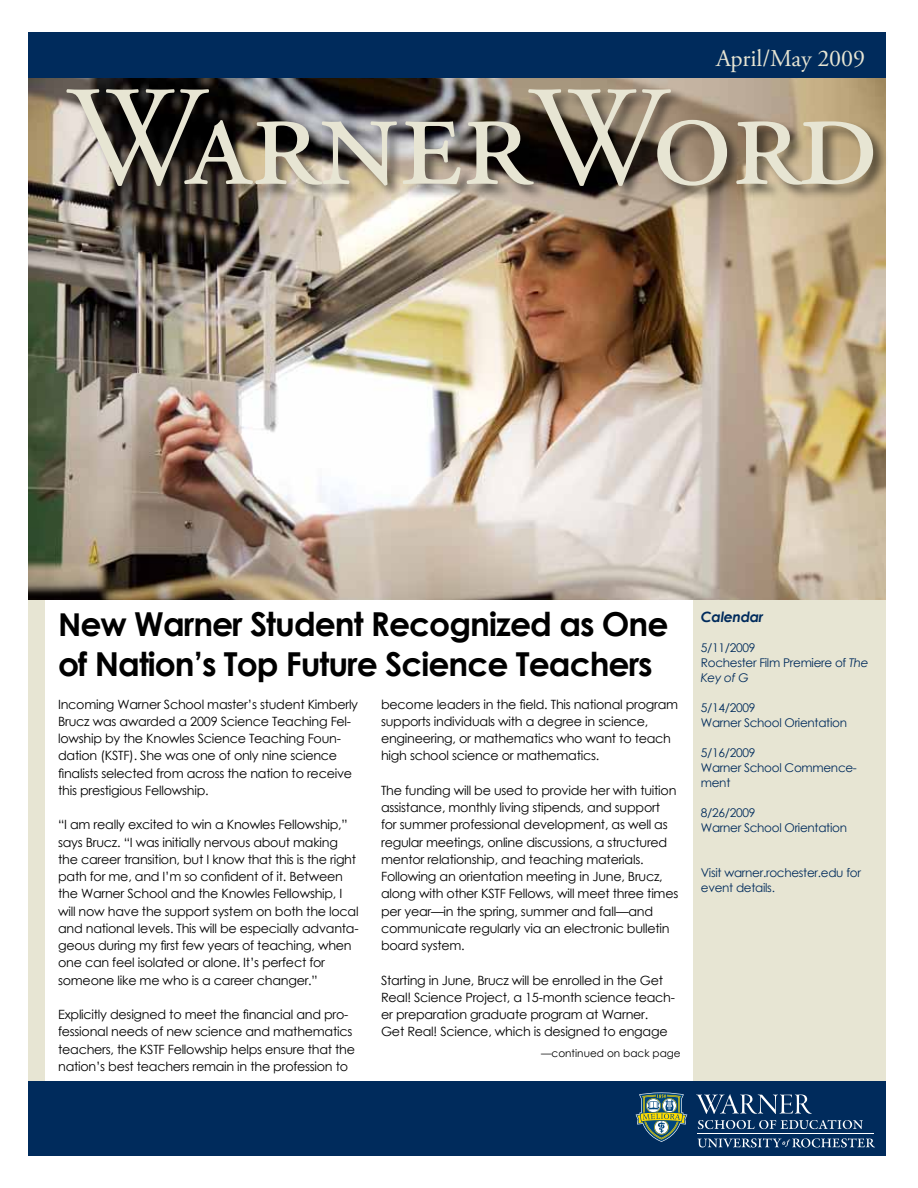
<style>
.page{position:relative;width:918px;height:1188px;background:#fff}
.page>*{position:absolute;margin:0;border:0;box-sizing:border-box;transform-origin:0 0}
.t1{font:142.5px "Adobe Garamond Pro";letter-spacing:-.01em;color:#e7e5d3}
.t2{font:700 33px/39.6px "Century Gothic";letter-spacing:-.03em;color:#000}
.t3{font:24px "Adobe Garamond Pro";letter-spacing:-.005em;color:#e7e5d3}
.t4{font:italic 700 14.25px "Century Gothic";letter-spacing:-.025em;color:#002b5c}
.t5{font:12.75px/17.2px "Century Gothic";letter-spacing:-.02em;color:#000}
.t6{font:12px/15px "Century Gothic";letter-spacing:-.025em;color:#002b5c}
.t7{font:10.5px "Century Gothic";color:#000}
.s1{font-size:31.5px}
.s2{font-style:italic}
</style>
<div class="page">
<div style="left:28px;top:32px;width:17px;height:1124px;background:#e7e5d3"></div>
<div style="left:694px;top:32px;width:192px;height:1124px;background:#e7e5d3"></div>
<div style="left:28px;top:1082px;width:858px;height:74px;background:#002b5c"></div>
<img style="left:28px;top:78px;width:858px;height:521px">
<svg style="left:696px;top:1094px;width:116px;height:20px"></svg>
<hr style="left:698px;top:1134px;width:176px;height:1px;background:#fff">
<svg style="left:698px;top:1120px;width:165px;height:9px"></svg>
<svg style="left:698px;top:1138px;width:177px;height:10px"></svg>
<svg style="left:636px;top:1092px;width:51px;height:50px"></svg>
<div style="left:65px;top:89px;width:823px;height:112px;background:#000;opacity:.5"></div>
<div style="left:28px;top:32px;width:858px;height:46px;background:#002b5c"></div>
<h3 class="t3" style="left:716px;top:44px;width:150px">April/May 2009</h3>
<h1 class="t1" style="left:67px;top:53px;width:813px">WarnerWord</h1>
<h2 class="t2" style="left:58px;top:603px;width:612px"><span class="s1">N</span>ew Warner Student Recognized as One of Nation’s Top Future Science Teachers</h2>
<p class="t4" style="left:701px;top:606px;width:64px">Calendar</p>
<p class="t6" style="left:701px;top:640px;width:169px">5/11/2009<br>Rochester Film Premiere of <span class="s2">The<br>Key of G</span></p>
<p class="t6" style="left:701px;top:700px;width:148px">5/14/2009<br>Warner School Orientation</p>
<p class="t6" style="left:701px;top:745px;width:158px">5/16/2009<br>Warner School Commence&shy;ment</p>
<p class="t6" style="left:701px;top:805px;width:148px">8/26/2009<br>Warner School Orientation</p>
<p class="t6" style="left:701px;top:865px;width:162px">Visit warner.rochester.edu for event details.</p>
<p class="t5" style="left:381px;top:695px;width:299px">become leaders in the field. This national program supports individuals with a degree in science, engineering, or mathematics who want to teach high school science or mathematics.</p>
<p class="t5" style="left:381px;top:782px;width:299px">The funding will be used to provide her with tuition assistance, monthly living stipends, and support for summer professional development, as well as regular meetings, online discussions, a structured mentor relationship, and teaching materials.<br>Following an orientation meeting in June, Brucz, along with other KSTF Fellows, will meet three times per year—in the spring, summer and fall—and communicate regularly via an electronic bulletin board system.</p>
<p class="t5" style="left:381px;top:971px;width:295px">Starting in June, Brucz will be enrolled in the Get Real! Science Project, a 15-month science teach&shy;er preparation graduate program at Warner.<br>Get Real! Science, which is designed to engage</p>
<p class="t7" style="left:541px;top:1046px;width:141px">—continued on back page</p>
<p class="t5" style="left:58px;top:695px;width:301px">Incoming Warner School master’s student Kimberly Brucz was awarded a 2009 Science Teaching Fel&shy;lowship by the Knowles Science Teaching Foun&shy;dation (KSTF). She was one of only nine science finalists selected from across the nation to receive this prestigious Fellowship.</p>
<p class="t5" style="left:58px;top:816px;width:302px">“I am really excited to win a Knowles Fellowship,” says Brucz. “I was initially nervous about making the career transition, but I know that this is the right path for me, and I’m so confident of it. Between the Warner School and the Knowles Fellowship, I will now have the support system on both the local and national levels. This will be especially advanta&shy;geous during my first few years of teaching, when one can feel isolated or alone. It’s perfect for someone like me who is a career changer.”</p>
<p class="t5" style="left:58px;top:1006px;width:298px">Explicitly designed to meet the financial and pro&shy;fessional needs of new science and mathematics teachers, the KSTF Fellowship helps ensure that the nation’s best teachers remain in the profession to</p>
</div>
